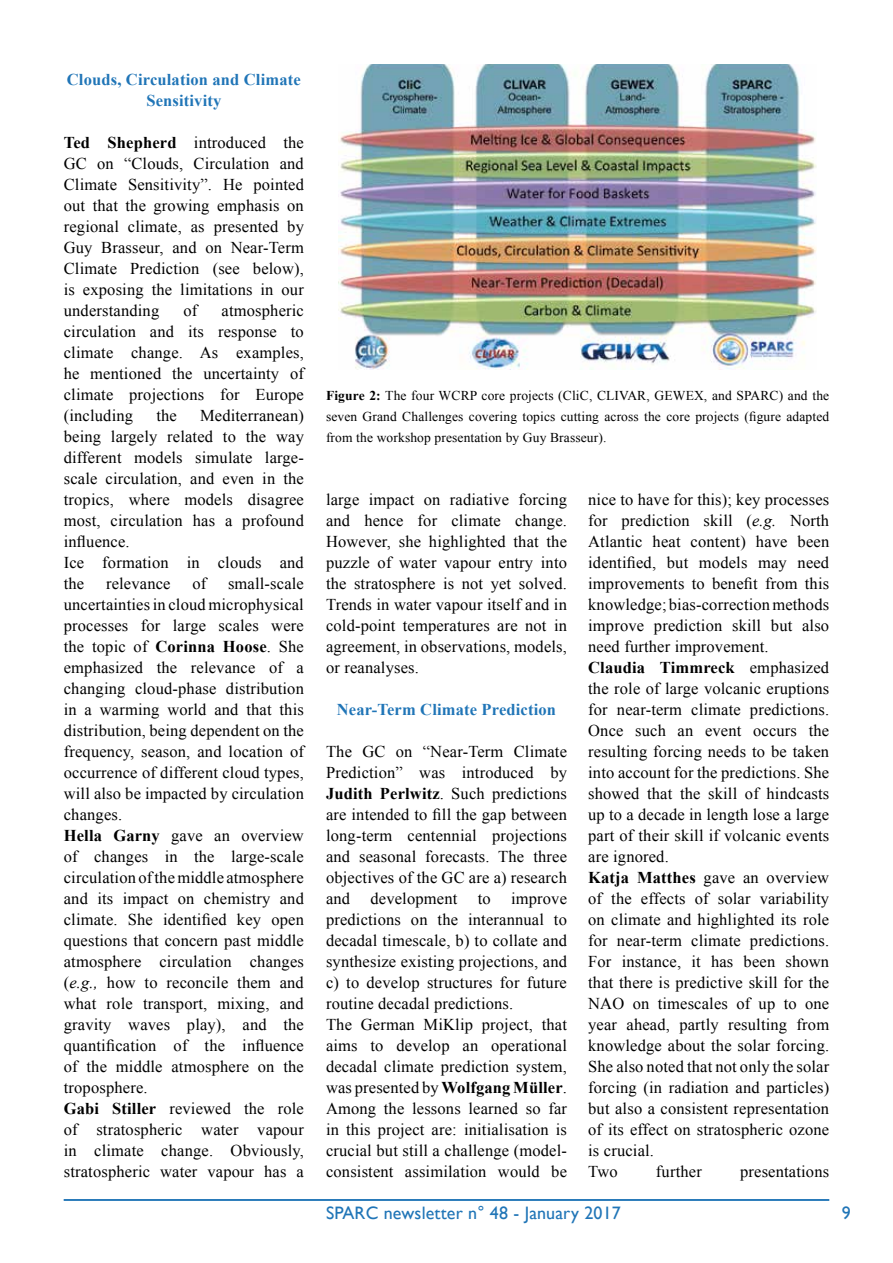
<style>
.page{position:relative;width:893px;height:1263px;background:#fff}
.page>*{position:absolute;margin:0;border:0;box-sizing:border-box;transform-origin:0 0}
.t1{font:18px "Gill Sans";letter-spacing:.01em;color:#2075b7}
.t2{font:16.5px/21px "Times New Roman";letter-spacing:.01em;color:#000}
.t3{font:700 16.5px/21px "Times New Roman";letter-spacing:.01em;color:#2075b7;text-align:center}
.t4{font:13.5px/21px "Times New Roman";letter-spacing:.01em;color:#000;text-align:justify}
.s1{font-weight:700}
.s2{font-style:italic}
</style>
<div class="page">
<hr style="left:64px;top:1199px;width:765px;height:2px;background:#2075b7">
<img style="left:339px;top:64px;width:478px;height:306px">
<p class="t3" style="left:67px;top:69px;width:235px">Clouds, Circulation and Climate<br>Sensitivity</p>
<p class="t2" style="left:64px;top:132px;width:242px;text-align:justify"><span class="s1">Ted Shepherd</span> introduced the GC on “Clouds, Circulation and Climate Sensitivity”. He pointed out that the growing emphasis on regional climate, as presented by Guy Brasseur, and on Near-Term Climate Prediction (see below), is exposing the limitations in our understanding</p>
<p class="t2" style="left:64px;top:300px;width:242px;text-align:justify;text-indent:158px">atmospheric circulation and its response to climate change. As examples, he mentioned the uncertainty of climate projections for Europe (including</p>
<p class="t2" style="left:183px;top:300px;width:15px">of</p>
<p class="t2" style="left:64px;top:405px;width:242px;text-indent:136px">Mediterranean) being largely related to the way different models simulate large&shy;scale circulation, and even in the tropics, where models disagree most, circulation has a profound influence.<br>Ice formation in clouds and the</p>
<p class="t2" style="left:156px;top:405px;width:22px">the</p>
<p class="t2" style="left:64px;top:573px;width:242px;text-indent:164px">small-scale uncertainties in cloud microphysical processes for large scales were the topic of <span class="s1">Corinna Hoose</span>. She emphasized the relevance of a changing cloud-phase distribution in a warming world and that this distribution, being dependent on the frequency, season, and location of occurrence of different cloud types, will also be impacted by circulation changes.<br><span class="s1">Hella Garny</span> gave an overview of changes in the large-scale circulation of the middle atmosphere and its impact on chemistry and climate. She identified key open questions that concern past middle atmosphere circulation changes (<span class="s2">e.g.,</span> how to reconcile them and what role transport, mixing, and gravity waves play), and the quantification of the influence of the middle atmosphere on the troposphere.<br><span class="s1">Gabi Stiller</span> reviewed the role of stratospheric water vapour in climate change. Obviously, stratospheric water vapour has a</p>
<p class="t2" style="left:106px;top:573px;width:66px">relevance</p>
<p class="t2" style="left:192px;top:573px;width:15px">of</p>
<p class="t4" style="left:326px;top:385px;width:505px"><span class="s1">Figure 2:</span> The four WCRP core projects (CliC, CLIVAR, GEWEX, and SPARC) and the seven Grand Challenges covering topics cutting across the core projects (figure adapted from the workshop presentation by Guy Brasseur).</p>
<p class="t2" style="left:326px;top:489px;width:242px;text-align:justify">large impact on radiative forcing and hence for climate change.<br>However, she highlighted that the puzzle of water vapour entry into the stratosphere is not yet solved.<br>Trends in water vapour itself and in cold-point temperatures are not in agreement, in observations, models, or reanalyses.</p>
<p class="t3" style="left:337px;top:698px;width:221px">Near-Term Climate Prediction</p>
<p class="t2" style="left:326px;top:741px;width:243px">The GC on “Near-Term Climate Prediction” was introduced by <span class="s1">Judith Perlwitz</span>. Such predictions are intended to fill the gap between long-term centennial projections and seasonal forecasts. The three objectives of the GC are a) research and development to improve predictions on the interannual to decadal timescale, b) to collate and synthesize existing projections, and c) to develop structures for future routine decadal predictions.<br>The German MiKlip project, that aims to develop an operational decadal climate prediction system, was presented by <span class="s1">Wolfgang Müller</span>.<br>Among the lessons learned so far in this project are: initialisation is crucial but still a challenge (model&shy;consistent assimilation would be</p>
<p class="t2" style="left:588px;top:489px;width:243px">nice to have for this); key processes for prediction skill (<span class="s2">e.g.</span> North<br>Atlantic heat content) have been identified, but models may need improvements to benefit from this knowledge; bias-correction methods improve prediction skill but also need further improvement.<br><span class="s1">Claudia Timmreck</span> emphasized the role of large volcanic eruptions for near-term climate predictions.<br>Once such an event occurs the resulting forcing needs to be taken into account for the predictions. She showed that the skill of hindcasts up to a decade in length lose a large part of their skill if volcanic events are ignored.<br><span class="s1">Katja Matthes</span> gave an overview of the effects of solar variability on climate and highlighted its role for near-term climate predictions.<br>For instance, it has been shown that there is predictive skill for the<br>NAO on timescales of up to one year ahead, partly resulting from knowledge about the solar forcing.<br>She also noted that not only the solar forcing (in radiation and particles) but also a consistent representation of its effect on stratospheric ozone is crucial.<br>Two</p>
<p class="t2" style="left:656px;top:1161px;width:47px">further</p>
<p class="t2" style="left:740px;top:1161px;width:91px">presentations</p>
<p class="t1" style="left:326px;top:1202px;width:296px">SPARC newsletter n° 48 - January 2017</p>
<p class="t1" style="left:842px;top:1202px;width:10px">9</p>
</div>
